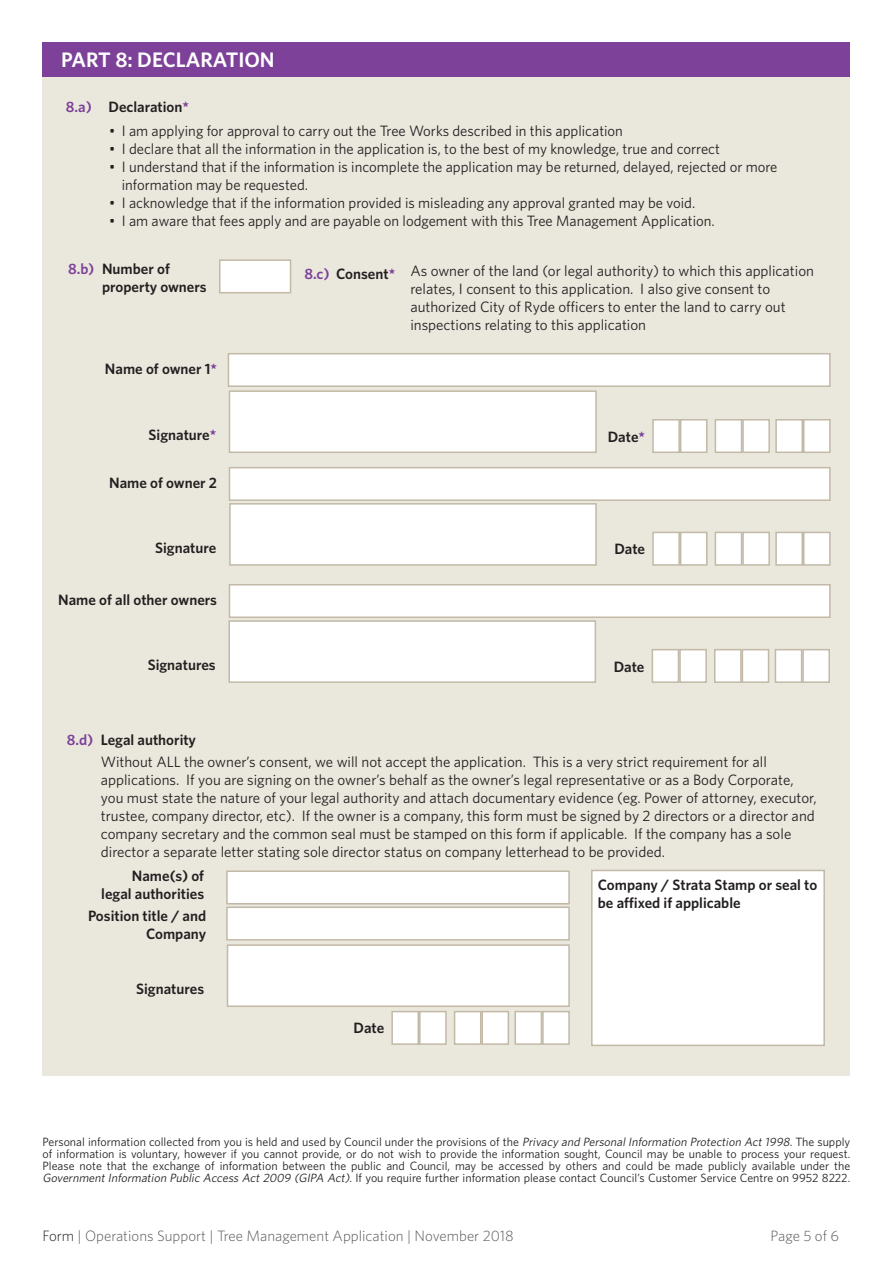
<style>
.page{position:relative;width:893px;height:1263px;background:#fff}
.page>*{position:absolute;margin:0;border:0;box-sizing:border-box;transform-origin:0 0}
.t1{font:600 21px "Whitney";color:#fff}
.t2{font:15px/18px "Whitney";color:#231f20}
.t3{font:600 15px/18px "Whitney";color:#231f20;text-align:right}
.t4{font:300 15px "Whitney";color:#58595b}
.t5{font:12px/12px "Whitney";color:#231f20;text-align:justify}
.s1{color:#7d4199}
.s2{font-weight:700;color:#7d4199}
.s3{font-weight:600;color:#7d4199}
.s4{font-weight:600}
.s5{font-style:italic}
.s6{color:#231f20}
</style>
<div class="page">
<div style="left:43px;top:45px;width:807px;height:1031px;background:#eae7dd"></div>
<div style="left:591px;top:870px;width:234px;height:176px;background:#fff;border:2px solid #c2b9a7"></div>
<div style="left:226px;top:906px;width:344px;height:34px;background:#fff;border:2px solid #c2b9a7"></div>
<div style="left:226px;top:870px;width:344px;height:34px;background:#fff;border:2px solid #c2b9a7"></div>
<div style="left:454px;top:1011px;width:27px;height:34px;background:#fff;border:2px solid #c2b9a7"></div>
<div style="left:481px;top:1011px;width:28px;height:34px;background:#fff;border:2px solid #c2b9a7"></div>
<div style="left:391px;top:1011px;width:28px;height:34px;background:#fff;border:2px solid #c2b9a7"></div>
<div style="left:419px;top:1011px;width:28px;height:34px;background:#fff;border:2px solid #c2b9a7"></div>
<div style="left:514px;top:1011px;width:28px;height:34px;background:#fff;border:2px solid #c2b9a7"></div>
<div style="left:542px;top:1011px;width:28px;height:34px;background:#fff;border:2px solid #c2b9a7"></div>
<div style="left:227px;top:944px;width:343px;height:63px;background:#fff;border:2px solid #c2b9a7"></div>
<div style="left:43px;top:43px;width:807px;height:34px;background:#7d4199"></div>
<div style="left:219px;top:259px;width:72px;height:34px;background:#fff;border:2px solid #c2b9a7"></div>
<div style="left:715px;top:419px;width:27px;height:34px;background:#fff;border:2px solid #c2b9a7"></div>
<div style="left:742px;top:419px;width:28px;height:34px;background:#fff;border:2px solid #c2b9a7"></div>
<div style="left:652px;top:419px;width:28px;height:34px;background:#fff;border:2px solid #c2b9a7"></div>
<div style="left:680px;top:419px;width:27px;height:34px;background:#fff;border:2px solid #c2b9a7"></div>
<div style="left:775px;top:419px;width:28px;height:34px;background:#fff;border:2px solid #c2b9a7"></div>
<div style="left:803px;top:419px;width:28px;height:34px;background:#fff;border:2px solid #c2b9a7"></div>
<div style="left:229px;top:390px;width:368px;height:63px;background:#fff;border:2px solid #c2b9a7"></div>
<div style="left:715px;top:532px;width:27px;height:34px;background:#fff;border:2px solid #c2b9a7"></div>
<div style="left:742px;top:532px;width:28px;height:34px;background:#fff;border:2px solid #c2b9a7"></div>
<div style="left:652px;top:532px;width:28px;height:34px;background:#fff;border:2px solid #c2b9a7"></div>
<div style="left:680px;top:532px;width:27px;height:34px;background:#fff;border:2px solid #c2b9a7"></div>
<div style="left:775px;top:532px;width:28px;height:34px;background:#fff;border:2px solid #c2b9a7"></div>
<div style="left:803px;top:532px;width:28px;height:34px;background:#fff;border:2px solid #c2b9a7"></div>
<div style="left:229px;top:503px;width:368px;height:63px;background:#fff;border:2px solid #c2b9a7"></div>
<div style="left:714px;top:649px;width:28px;height:34px;background:#fff;border:2px solid #c2b9a7"></div>
<div style="left:742px;top:649px;width:27px;height:34px;background:#fff;border:2px solid #c2b9a7"></div>
<div style="left:652px;top:649px;width:27px;height:34px;background:#fff;border:2px solid #c2b9a7"></div>
<div style="left:679px;top:649px;width:28px;height:34px;background:#fff;border:2px solid #c2b9a7"></div>
<div style="left:775px;top:649px;width:27px;height:34px;background:#fff;border:2px solid #c2b9a7"></div>
<div style="left:802px;top:649px;width:28px;height:34px;background:#fff;border:2px solid #c2b9a7"></div>
<div style="left:228px;top:620px;width:368px;height:63px;background:#fff;border:2px solid #c2b9a7"></div>
<div style="left:228px;top:353px;width:603px;height:34px;background:#fff;border:2px solid #c2b9a7"></div>
<div style="left:229px;top:467px;width:602px;height:34px;background:#fff;border:2px solid #c2b9a7"></div>
<div style="left:229px;top:584px;width:602px;height:34px;background:#fff;border:2px solid #c2b9a7"></div>
<h1 class="t1" style="left:61px;top:46px;width:215px">PART 8: DECLARATION</h1>
<p class="t3" style="left:66px;top:97px;width:125px"><span class="s1">8.a)</span> Declaration<span class="s2">*</span></p>
<p class="t2" style="left:109px;top:121px;width:515px">• I am applying for approval to carry out the Tree Works described in this application</p>
<p class="t2" style="left:109px;top:139px;width:612px">• I declare that all the information in the application is, to the best of my knowledge, true and correct</p>
<p class="t2" style="left:122px;top:157px;width:657px;text-indent:-13px">• I understand that if the information is incomplete the application may be returned, delayed, rejected or more information may be requested.</p>
<p class="t2" style="left:109px;top:193px;width:588px">• I acknowledge that if the information provided is misleading any approval granted may be void.</p>
<p class="t2" style="left:109px;top:211px;width:607px">• I am aware that fees apply and are payable on lodgement with this Tree Management Application.</p>
<p class="t3" style="left:102px;top:259px;width:106px;text-align:left;text-indent:-34px"><span class="s1">8.b)</span> Number of property owners</p>
<p class="t2" style="left:410px;top:261px;width:405px">As owner of the land (or legal authority) to which this application relates, I consent to this application. I also give consent to authorized City of Ryde officers to enter the land to carry out inspections relating to this application</p>
<p class="t3" style="left:304px;top:264px;width:92px"><span class="s1">8.c)</span> Consent<span class="s2">*</span></p>
<p class="t3" style="left:105px;top:360px;width:114px">Name of owner 1<span class="s2">*</span></p>
<p class="t3" style="left:149px;top:425px;width:69px">Signature<span class="s2">*</span></p>
<p class="t3" style="left:608px;top:427px;width:39px">Date<span class="s2">*</span></p>
<p class="t3" style="left:109px;top:474px;width:109px">Name of owner 2</p>
<p class="t3" style="left:155px;top:538px;width:63px">Signature</p>
<p class="t3" style="left:614px;top:540px;width:32px">Date</p>
<p class="t3" style="left:58px;top:591px;width:160px">Name of all other owners</p>
<p class="t3" style="left:148px;top:655px;width:69px">Signatures</p>
<p class="t3" style="left:614px;top:657px;width:32px">Date</p>
<p class="t2" style="left:101px;top:728px;width:667px;line-height:22.2px;text-indent:-34px"><span class="s3">8.d)</span> <span class="s4">Legal authority<br></span>Without ALL the owner’s consent, we will not accept the application. This is a very strict requirement for all</p>
<p class="t2" style="left:101px;top:771px;width:717px">applications. If you are signing on the owner’s behalf as the owner’s legal representative or as a Body Corporate, you must state the nature of your legal authority and attach documentary evidence (eg. Power of attorney, executor, trustee, company director, etc). If the owner is a company, this form must be signed by 2 directors or a director and company secretary and the common seal must be stamped on this form if applicable. If the company has a sole director a separate letter stating sole director status on company letterhead to be provided.</p>
<p class="t3" style="left:101px;top:867px;width:104px">Name(s) of legal authorities</p>
<p class="t3" style="left:88px;top:906px;width:120px">Position title / and<br>Company</p>
<p class="t3" style="left:136px;top:979px;width:69px">Signatures</p>
<p class="t3" style="left:354px;top:1019px;width:32px">Date</p>
<p class="t3" style="left:598px;top:875px;width:221px;text-align:left">Company / Strata Stamp or seal to be affixed if applicable</p>
<p class="t5" style="left:43px;top:1135px;width:809px">Personal information collected from you is held and used by Council under the provisions of the <span class="s5">Privacy and PersonalInformation Protection Act1998</span>. The supply of information is voluntary, however if you cannot provide, or do not wish to provide the information sought, Council may be unable to process your request.<br>Please note that the exchange of information between the public and Council, may be accessed by others and could be made publicly available under the <span class="s5">GovernmentInformation Public Access Act2009 (GIPA Act)</span>. If you require further information please contact Council’s Customer Service Centre on 9952 8222.</p>
<p class="t4" style="left:43px;top:1226px;width:473px"><span class="s6">Form</span> | Operations Support | Tree Management Application | November 2018</p>
<p class="t4" style="left:771px;top:1226px;width:70px">Page 5 of 6</p>
</div>
